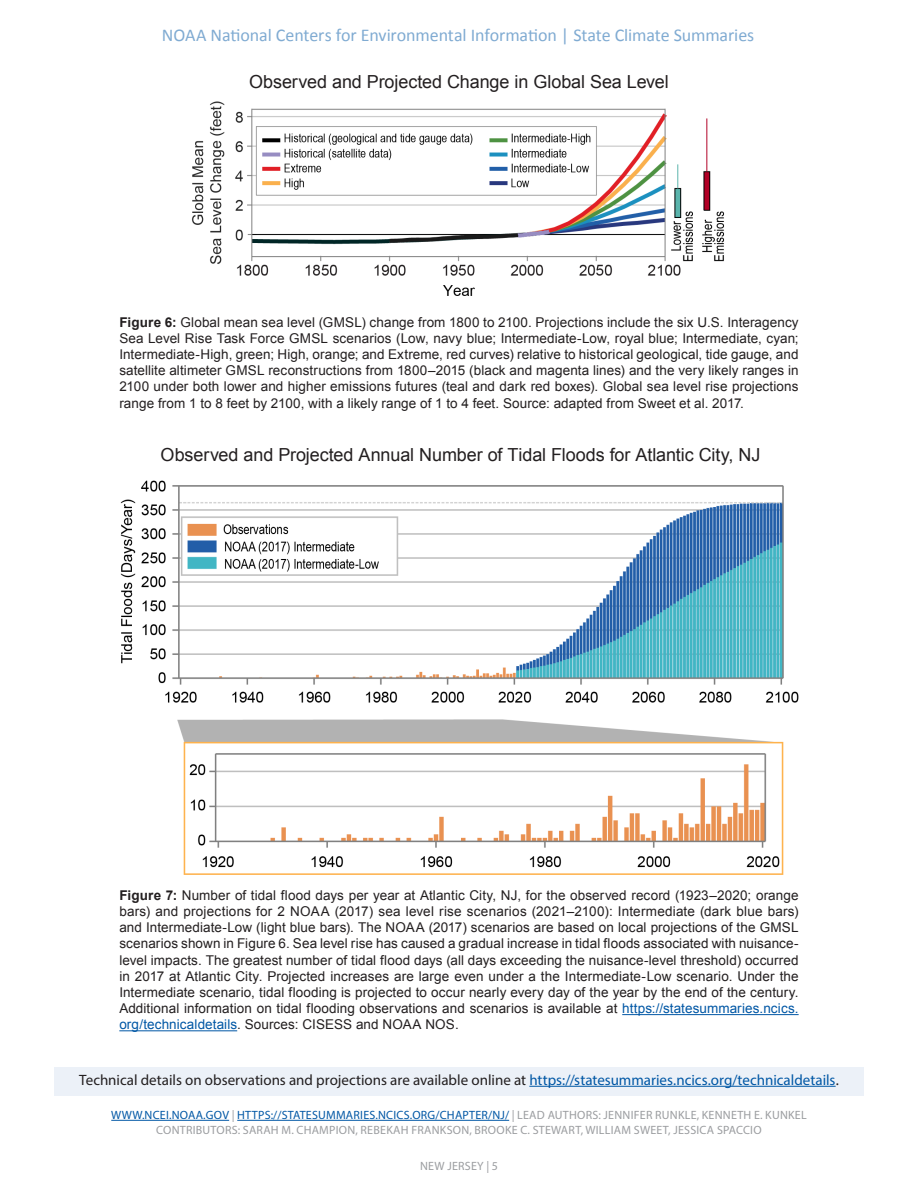
<style>
.page{position:relative;width:918px;height:1188px;background:#fff}
.page>*{position:absolute;margin:0;border:0;box-sizing:border-box;transform-origin:0 0}
.Title-Figure_BLACK{font:18px "Arial";letter-spacing:-.005em;color:#231f20}
.t1{font:18px "Calibri";letter-spacing:-.01em;color:#80abd2}
.Footnote{font:15px "Myriad Pro";color:#231f20}
.Figure_Caption{font:13.5px/16.2px "Arial";letter-spacing:.005em;color:#231f20;text-align:justify}
.t2{font:12px/14.4px "Myriad Pro";letter-spacing:.02em;color:#9b9da0;text-align:center}
.s1{font-weight:700}
.s2{color:#0057a5}
</style>
<div class="page">
<hr style="left:111px;top:1120px;width:118px;height:1px;background:#0057a5">
<hr style="left:237px;top:1120px;width:272px;height:1px;background:#0057a5">
<div style="left:54px;top:1067px;width:810px;height:28px;background:#ecf1f8"></div>
<hr style="left:529px;top:1086px;width:307px;height:1px;background:#0057a5">
<img style="left:191px;top:101px;width:533px;height:195px">
<hr style="left:622px;top:1014px;width:177px;height:1px;background:#0057a5">
<hr style="left:119px;top:1030px;width:118px;height:1px;background:#0057a5">
<img style="left:120px;top:480px;width:679px;height:394px">
<h1 class="t1" style="left:162px;top:23px;width:594px">NOAA National Centers for Environmental Information | State Climate Summaries</h1>
<p class="Title-Figure_BLACK" style="left:249px;top:69px;width:421px">Observed and Projected Change in Global Sea Level</p>
<p class="Figure_Caption" style="left:119px;top:314px;width:681px"><span class="s1">Figure 6:</span> Global mean sea level (GMSL) change from 1800 to 2100. Projections include the six U.S. Interagency Sea Level Rise Task Force GMSL scenarios (Low, navy blue; Intermediate-Low, royal blue; Intermediate, cyan; Intermediate-High, green; High, orange; and Extreme, red curves) relative to historical geological, tide gauge, and satellite altimeter GMSL reconstructions from 1800–2015 (black and magenta lines) and the very likely ranges in 2100 under both lower and higher emissions futures (teal and dark red boxes). Global sea level rise projections range from 1 to 8 feet by 2100, with a likely range of 1 to 4 feet. Source: adapted from Sweet et al. 2017.</p>
<p class="Title-Figure_BLACK" style="left:161px;top:443px;width:601px">Observed and Projected Annual Number of Tidal Floods for Atlantic City, NJ</p>
<p class="Figure_Caption" style="left:119px;top:887px;width:681px"><span class="s1">Figure 7:</span> Number of tidal flood days per year at Atlantic City, NJ, for the observed record (1923–2020; orange bars) and projections for 2 NOAA (2017) sea level rise scenarios (2021–2100): Intermediate (dark blue bars) and Intermediate-Low (light blue bars). The NOAA (2017) scenarios are based on local projections of the GMSL scenarios shown in Figure 6. Sea level rise has caused a gradual increase in tidal floods associated with nuisance&shy;level impacts. The greatest number of tidal flood days (all days exceeding the nuisance-level threshold) occurred in 2017 at Atlantic City. Projected increases are large even under a the Intermediate-Low scenario. Under the Intermediate scenario, tidal flooding is projected to occur nearly every day of the year by the end of the century.<br>Additional information on tidal flooding observations and scenarios is available at <span class="s2">https://statesummaries.ncics.</span></p>
<p class="Figure_Caption" style="left:119px;top:1017px;width:341px"><span class="s2">org/technicaldetails</span>. Sources: CISESS and NOAA NOS.</p>
<p class="Footnote" style="left:79px;top:1070px;width:761px">Technical details on observations and projections are available online at <span class="s2">https://statesummaries.ncics.org/technicaldetails</span>.</p>
<p class="t2" style="left:111px;top:1108px;width:697px"><span class="s2">WWW.NCEI.NOAA.GOV</span> | <span class="s2">HTTPS://STATESUMMARIES.NCICS.ORG/CHAPTER/NJ/</span> | LEAD AUTHORS: JENNIFER RUNKLE, KENNETH E. KUNKEL<br>CONTRIBUTORS: SARAH M. CHAMPION, REBEKAH FRANKSON, BROOKE C. STEWART, WILLIAM SWEET, JESSICA SPACCIO</p>
<p class="t2" style="left:420px;top:1159px;width:79px">NEW JERSEY | 5</p>
</div>
